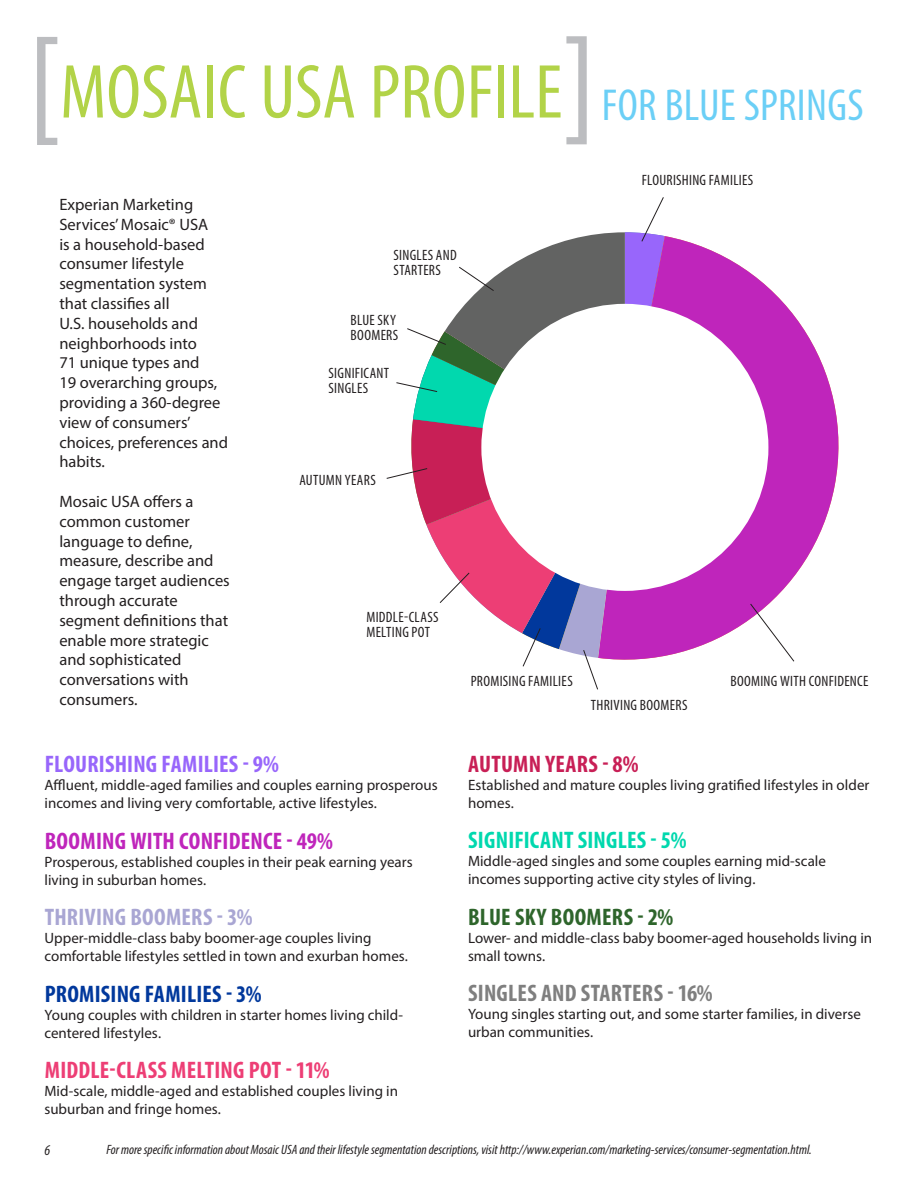
<style>
.page{position:relative;width:918px;height:1188px;background:#fff}
.page>*{position:absolute;margin:0;border:0;box-sizing:border-box;transform-origin:0 0}
.t1{font:condensed 136.2px "Myriad Pro";color:#bcbdc0}
.t2{font:condensed 77.25px "Myriad Pro";color:#b2d348}
.t3{font:condensed 45px "Myriad Pro";letter-spacing:.005em;color:#6bcff6}
.t4{font:700 condensed 24px "Myriad Pro";letter-spacing:.01em;color:#ed3e75}
.t5{font:700 condensed 24px "Myriad Pro";letter-spacing:.01em;color:#bf25bb}
.t6{font:700 condensed 24px "Myriad Pro";letter-spacing:.01em;color:#9866fb}
.t7{font:700 condensed 24px "Myriad Pro";letter-spacing:.01em;color:#7f7f7f}
.t8{font:700 condensed 24px "Myriad Pro";letter-spacing:.01em;color:#01d8ae}
.t9{font:700 condensed 24px "Myriad Pro";letter-spacing:.01em;color:#01389c}
.t10{font:700 condensed 24px "Myriad Pro";letter-spacing:.01em;color:#a9a6d3}
.t11{font:700 condensed 24px "Myriad Pro";letter-spacing:.01em;color:#2e652b}
.t12{font:700 condensed 24px "Myriad Pro";letter-spacing:.01em;color:#c81f56}
.t13{font:16.5px/19.8px "Myriad Pro";color:#231f20}
.t14{font:15px/18px "Myriad Pro";color:#231f20}
.t15{font:condensed 15px/15px "Myriad Pro";letter-spacing:.02em;color:#231f20}
.t16{font:italic condensed 15px "Myriad Pro";color:#231f20}
.t17{font:italic condensed 13.5px "Myriad Pro";color:#231f20}
</style>
<div class="page">
<svg style="left:665px;top:236px;width:174px;height:420px;fill:#bf25bb"></svg>
<div style="left:481px;top:304px;width:287px;height:287px;background:#fff;border-radius:50%"></div>
<svg style="left:750px;top:603px;width:45px;height:59px"></svg>
<svg style="left:386px;top:197px;width:279px;height:493px"></svg>
<p class="t1" style="left:27px;top:2px;width:36px">[</p>
<p class="t2" style="left:60px;top:45px;width:504px">MOSAIC USA PROFILE</p>
<p class="t13" style="left:59px;top:194px;width:170px">Experian Marketing<br>Services’ Mosaic® USA<br>is a household-based consumer lifestyle segmentation system that classifies all<br>U.S. households and neighborhoods into<br>71 unique types and<br>19 overarching groups, providing a 360-degree view of consumers’ choices, preferences and habits.</p>
<p class="t13" style="left:59px;top:491px;width:172px">Mosaic USA offers a common customer language to define, measure, describe and engage target audiences through accurate segment definitions that enable more strategic and sophisticated conversations with consumers.</p>
<p class="t15" style="left:394px;top:247px;width:65px">SINGLES AND<br>STARTERS</p>
<p class="t15" style="left:351px;top:313px;width:49px">BLUE SKY<br>BOOMERS</p>
<p class="t15" style="left:329px;top:366px;width:62px">SIGNIFICANT<br>SINGLES</p>
<p class="t15" style="left:299px;top:472px;width:78px">AUTUMN YEARS</p>
<p class="t15" style="left:366px;top:610px;width:74px">MIDDLE-CLASS</p>
<p class="t15" style="left:366px;top:625px;width:65px">MELTING POT</p>
<p class="t15" style="left:471px;top:673px;width:103px">PROMISING FAMILIES</p>
<p class="t3" style="left:602px;top:78px;width:263px">FOR BLUE SPRINGS</p>
<p class="t15" style="left:642px;top:172px;width:113px">FLOURISHING FAMILIES</p>
<p class="t15" style="left:591px;top:697px;width:98px">THRIVING BOOMERS</p>
<p class="t15" style="left:730px;top:673px;width:140px">BOOMING WITH CONFIDENCE</p>
<p class="t6" style="left:45px;top:749px;width:236px">FLOURISHING FAMILIES - 9%</p>
<p class="t14" style="left:45px;top:776px;width:395px">Affluent, middle-aged families and couples earning prosperous incomes and living very comfortable, active lifestyles.</p>
<p class="t5" style="left:45px;top:826px;width:289px">BOOMING WITH CONFIDENCE - 49%</p>
<p class="t14" style="left:45px;top:852px;width:370px">Prosperous, established couples in their peak earning years living in suburban homes.</p>
<p class="t10" style="left:45px;top:902px;width:209px">THRIVING BOOMERS - 3%</p>
<p class="t14" style="left:45px;top:929px;width:365px">Upper-middle-class baby boomer-age couples living comfortable lifestyles settled in town and exurban homes.</p>
<p class="t9" style="left:45px;top:979px;width:218px">PROMISING FAMILIES - 3%</p>
<p class="t14" style="left:45px;top:1005px;width:360px">Young couples with children in starter homes living child&shy;centered lifestyles.</p>
<p class="t4" style="left:45px;top:1055px;width:286px">MIDDLE-CLASS MELTING POT - 11%</p>
<p class="t14" style="left:45px;top:1082px;width:355px">Mid-scale, middle-aged and established couples living in suburban and fringe homes.</p>
<p class="t12" style="left:468px;top:749px;width:172px">AUTUMN YEARS - 8%</p>
<p class="t14" style="left:468px;top:776px;width:403px">Established and mature couples living gratified lifestyles in older homes.</p>
<p class="t8" style="left:468px;top:825px;width:220px">SIGNIFICANT SINGLES - 5%</p>
<p class="t14" style="left:468px;top:852px;width:360px">Middle-aged singles and some couples earning mid-scale incomes supporting active city styles of living.</p>
<p class="t11" style="left:468px;top:902px;width:207px">BLUE SKY BOOMERS - 2%</p>
<p class="t14" style="left:468px;top:929px;width:406px">Lower- and middle-class baby boomer-aged households living in small towns.</p>
<p class="t7" style="left:468px;top:978px;width:246px">SINGLES AND STARTERS - 16%</p>
<p class="t14" style="left:468px;top:1005px;width:394px">Young singles starting out, and some starter families, in diverse urban communities.</p>
<p class="t16" style="left:45px;top:1141px;width:7px">6</p>
<p class="t17" style="left:106px;top:1141px;width:707px">For more specific information about Mosaic USA and their lifestyle segmentation descriptions, visit http://www.experian.com/marketing-services/consumer-segmentation.html.</p>
</div>
